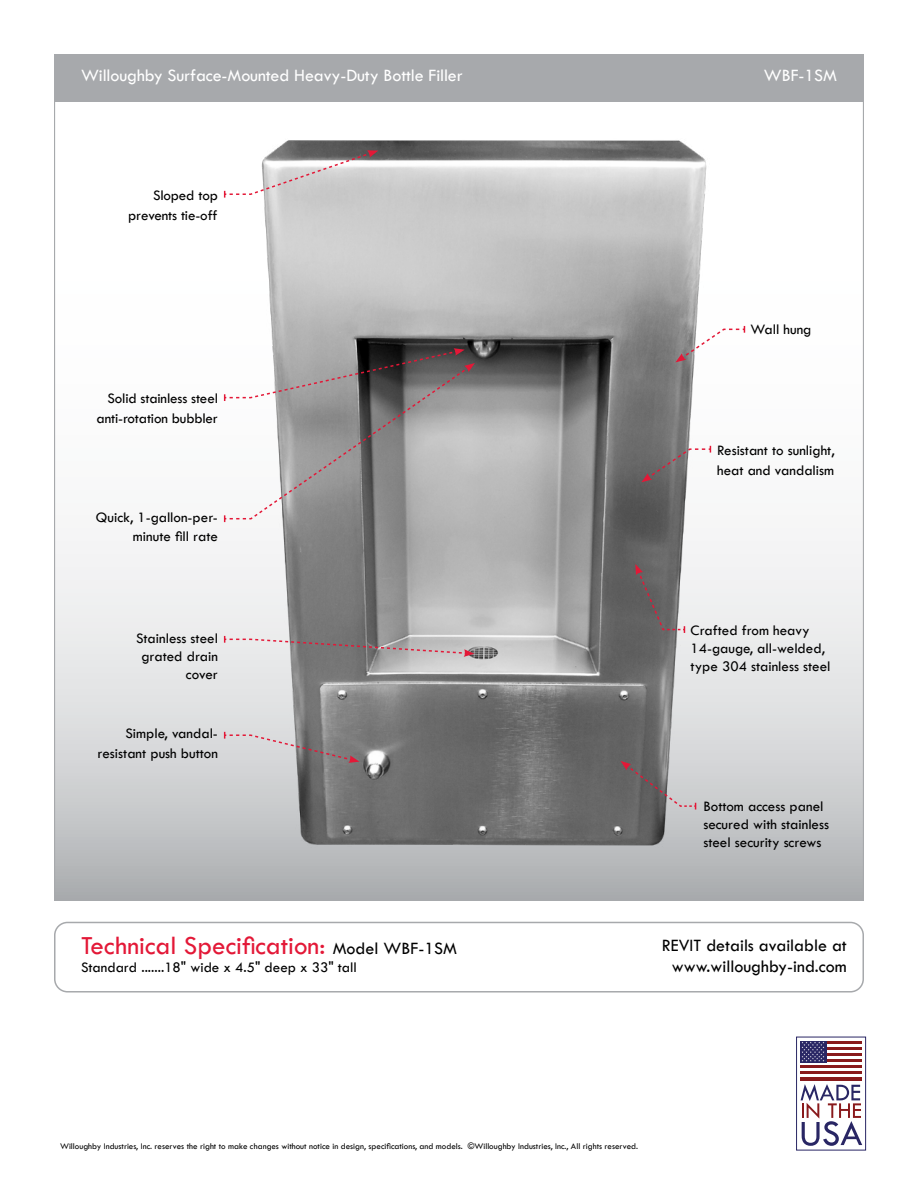
<style>
.page{position:relative;width:918px;height:1188px;background:#fff}
.page>*{position:absolute;margin:0;border:0;box-sizing:border-box;transform-origin:0 0}
.t1{font:27px "Tw Cen";color:#e31837}
.t2{font:18px "Tw Cen";letter-spacing:-.005em;color:#fff}
.t3{font:18px/21.6px "Tw Cen";color:#000;text-align:center}
.t4{font:15px/18px "Tw Cen";color:#000;text-align:right}
.t5{font:9px "Tw Cen";color:#000}
.s1{font-size:18px;color:#000}
</style>
<div class="page">
<svg style="left:56px;top:325px;width:806px;height:574px"></svg>
<img style="left:222px;top:140px;width:505px;height:745px">
<div style="left:54px;top:54px;width:810px;height:48px;background:#a7a9ac"></div>
<div style="left:796px;top:1037px;width:70px;height:113px;border:1px solid #292664"></div>
<hr style="left:827px;top:1041px;width:35px;height:3px;background:#891a1c">
<hr style="left:827px;top:1047px;width:35px;height:3px;background:#891a1c">
<hr style="left:827px;top:1053px;width:35px;height:3px;background:#891a1c">
<svg style="left:827px;top:1059px;width:35px;height:1px"></svg>
<hr style="left:827px;top:1060px;width:35px;height:3px;background:#891a1c">
<hr style="left:800px;top:1066px;width:62px;height:3px;background:#891a1c">
<hr style="left:800px;top:1072px;width:62px;height:3px;background:#891a1c">
<hr style="left:800px;top:1078px;width:62px;height:3px;background:#891a1c">
<svg style="left:800px;top:1041px;width:27px;height:22px"></svg>
<svg style="left:802px;top:1042px;width:22px;height:19px"></svg>
<svg style="left:801px;top:1084px;width:61px;height:62px"></svg>
<svg style="left:635px;top:564px;width:51px;height:69px"></svg>
<svg style="left:675px;top:326px;width:71px;height:36px"></svg>
<svg style="left:641px;top:446px;width:71px;height:36px"></svg>
<svg style="left:223px;top:636px;width:251px;height:21px"></svg>
<svg style="left:223px;top:732px;width:136px;height:31px"></svg>
<svg style="left:223px;top:150px;width:155px;height:48px"></svg>
<svg style="left:223px;top:348px;width:252px;height:174px"></svg>
<svg style="left:621px;top:761px;width:76px;height:49px"></svg>
<div style="left:54px;top:922px;width:810px;height:71px;border:2px solid #a7a9ac;border-radius:13px"></div>
<p class="t2" style="left:81px;top:65px;width:383px">Willoughby Surface-Mounted Heavy-Duty Bottle Filler</p>
<p class="t2" style="left:764px;top:65px;width:75px">WBF-1SM</p>
<p class="t4" style="left:128px;top:186px;width:91px;line-height:19.5px">Sloped top prevents tie-off</p>
<p class="t4" style="left:97px;top:389px;width:123px;line-height:19.5px">Solid stainless steel anti-rotation bubbler</p>
<p class="t4" style="left:96px;top:507px;width:123px;line-height:19.5px">Quick, 1-gallon-per&shy;minute fill rate</p>
<p class="t4" style="left:136px;top:629px;width:83px">Stainless steel grated drain cover</p>
<p class="t4" style="left:98px;top:724px;width:122px;line-height:19.5px">Simple, vandal&shy;resistant push button</p>
<h1 class="t1" style="left:81px;top:929px;width:378px">Technical Specification: <span class="s1">Model WBF-1SM</span></h1>
<p class="t4" style="left:81px;top:958px;width:277px">Standard .......18" wide x 4.5" deep x 33" tall</p>
<p class="t4" style="left:751px;top:321px;width:62px">Wall hung</p>
<p class="t4" style="left:717px;top:441px;width:119px;line-height:19.5px;text-align:left">Resistant to sunlight, heat and vandalism</p>
<p class="t4" style="left:691px;top:621px;width:141px;text-align:left">Crafted from heavy<br>14-gauge, all-welded, type 304 stainless steel</p>
<p class="t4" style="left:703px;top:797px;width:127px;text-align:left">Bottom access panel secured with stainless steel security screws</p>
<p class="t3" style="left:662px;top:934px;width:187px">REVIT details available at www.willoughby-ind.com</p>
<p class="t5" style="left:60px;top:1141px;width:580px">Willoughby Industries, Inc. reserves the right to make changes without notice in design, specifications, and models. ©Willoughby Industries, Inc., All rights reserved.</p>
</div>
